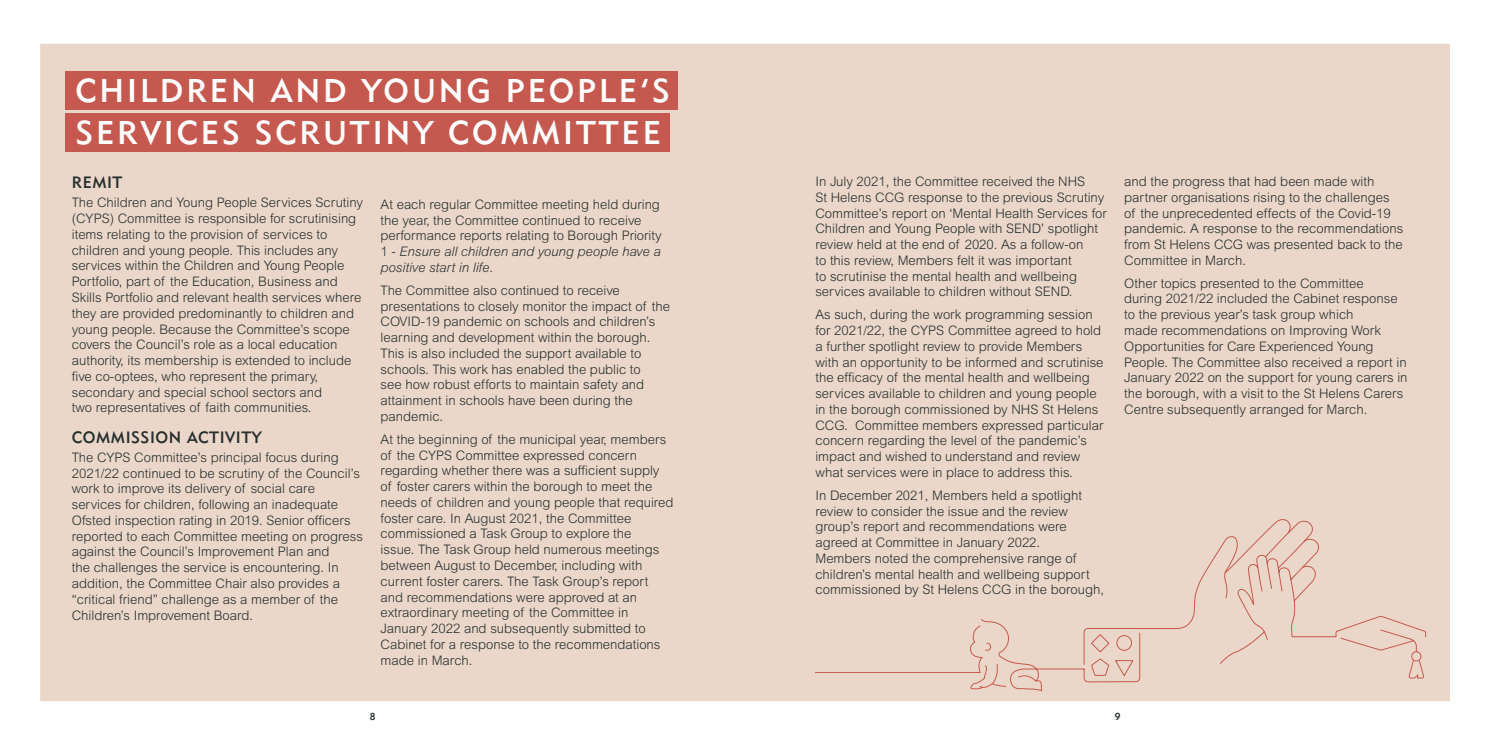
<style>
.page{position:relative;width:1489px;height:745px;background:#fff}
.page>*{position:absolute;margin:0;border:0;box-sizing:border-box;transform-origin:0 0}
.t1{font:32.5px "Geometric 415 BT Medium A";letter-spacing:.09em;color:#fff}
.t2{font:16.25px "Geometric 415 BT Medium A";letter-spacing:.035em;color:#262e2e}
.t3{font:300 13.12px/15.8px "Arial";color:#262e2e}
.t4{font:10px "Geometric 415 BT Medium A";color:#262e2e}
.s1{font-style:italic}
</style>
<div class="page">
<div style="left:40px;top:44px;width:1409px;height:656px;background:#ebd7c9"></div>
<div style="left:66px;top:71px;width:611px;height:38px;background:#c6594f"></div>
<div style="left:66px;top:113px;width:604px;height:39px;background:#c6594f"></div>
<div style="left:814px;top:515px;width:611px;height:177px;background:#ebd7c9"></div>
<p class="t1" style="left:75px;top:70px;width:596px">CHILDREN AND YOUNG PEOPLE’S</p>
<p class="t1" style="left:75px;top:113px;width:587px">SERVICES SCRUTINY COMMITTEE</p>
<p class="t2" style="left:72px;top:172px;width:52px">REMIT</p>
<p class="t3" style="left:72px;top:195px;width:293px">The Children and Young People Services Scrutiny (CYPS) Committee is responsible for scrutinising items relating to the provision of services to children and young people. This includes any services within the Children and Young People Portfolio, part of the Education, Business and Skills Portfolio and relevant health services where they are provided predominantly to children and young people. Because the Committee’s scope covers the Council’s role as a local education authority, its membership is extended to include five co-optees, who represent the primary, secondary and special school sectors and<br>two representatives of faith communities.</p>
<p class="t2" style="left:72px;top:426px;width:191px">COMMISSION ACTIVITY</p>
<p class="t3" style="left:72px;top:449px;width:292px">The CYPS Committee’s principal focus during 2021/22 continued to be scrutiny of the Council’s work to improve its delivery of social care services for children, following an inadequate Ofsted inspection rating in 2019. Senior officers reported to each Committee meeting on progress against the Council’s Improvement Plan and<br>the challenges the service is encountering. In addition, the Committee Chair also provides a “critical friend” challenge as a member of the Children’s Improvement Board.</p>
<p class="t3" style="left:380px;top:196px;width:282px">At each regular Committee meeting held during the year, the Committee continued to receive performance reports relating to Borough Priority 1 - <span class="s1">Ensure all children and young people have a positive start in life</span>.</p>
<p class="t3" style="left:380px;top:282px;width:291px">The Committee also continued to receive presentations to closely monitor the impact of the COVID-19 pandemic on schools and children’s learning and development within the borough.<br>This is also included the support available to schools. This work has enabled the public to<br>see how robust efforts to maintain safety and attainment in schools have been during the pandemic.</p>
<p class="t3" style="left:380px;top:431px;width:294px">At the beginning of the municipal year, members of the CYPS Committee expressed concern regarding whether there was a sufficient supply of foster carers within the borough to meet the needs of children and young people that required foster care. In August 2021, the Committee commissioned a Task Group to explore the<br>issue. The Task Group held numerous meetings between August to December, including with current foster carers. The Task Group’s report and recommendations were approved at an extraordinary meeting of the Committee in January 2022 and subsequently submitted to Cabinet for a response to the recommendations made in March.</p>
<p class="t3" style="left:815px;top:173px;width:293px">In July 2021, the Committee received the NHS<br>St Helens CCG response to the previous Scrutiny Committee’s report on ‘Mental Health Services for Children and Young People with SEND’ spotlight review held at the end of 2020. As a follow-on<br>to this review, Members felt it was important<br>to scrutinise the mental health and wellbeing services available to children without SEND.</p>
<p class="t3" style="left:815px;top:306px;width:290px">As such, during the work programming session for 2021/22, the CYPS Committee agreed to hold a further spotlight review to provide Members with an opportunity to be informed and scrutinise the efficacy of the mental health and wellbeing services available to children and young people in the borough commissioned by NHS St Helens CCG. Committee members expressed particular concern regarding the level of the pandemic’s impact and wished to understand and review what services were in place to address this.</p>
<p class="t3" style="left:815px;top:487px;width:290px">In December 2021, Members held a spotlight review to consider the issue and the review group’s report and recommendations were agreed at Committee in January 2022.<br>Members noted the comprehensive range of children’s mental health and wellbeing support commissioned by St Helens CCG in the borough,</p>
<p class="t3" style="left:1124px;top:173px;width:280px">and the progress that had been made with partner organisations rising to the challenges of the unprecedented effects of the Covid-19 pandemic. A response to the recommendations from St Helens CCG was presented back to the Committee in March.</p>
<p class="t3" style="left:1124px;top:275px;width:285px">Other topics presented to the Committee<br>during 2021/22 included the Cabinet response to the previous year’s task group which<br>made recommendations on Improving Work Opportunities for Care Experienced Young People. The Committee also received a report in January 2022 on the support for young carers in the borough, with a visit to the St Helens Carers Centre subsequently arranged for March.</p>
<p class="t4" style="left:370px;top:709px;width:7px">8</p>
<p class="t4" style="left:1114px;top:709px;width:7px">9</p>
</div>
